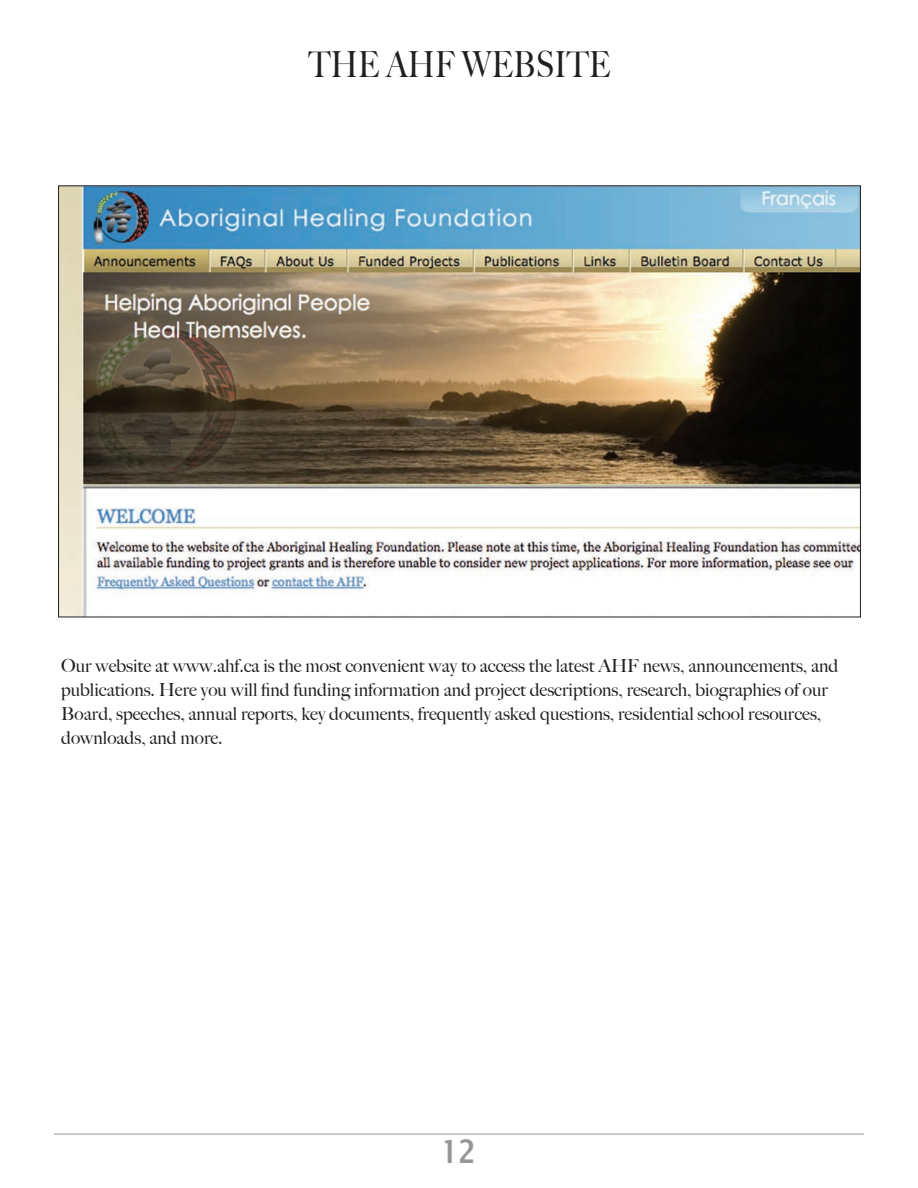
<style>
.page{position:relative;width:918px;height:1188px;background:#fff}
.page>*{position:absolute;margin:0;border:0;box-sizing:border-box;transform-origin:0 0}
.t1{font:500 36px "Big Caslon";letter-spacing:.01em;color:#231f20;scale:.83 1}
.t2{font:600 32.4px "Lucida Sans";color:#939598;scale:.83 1}
.t3{font:500 18px/24px "Big Caslon";color:#231f20}
</style>
<div class="page">
<hr style="left:54px;top:1134px;width:810px;height:1px;background:#939598">
<img style="left:60px;top:188px;width:799px;height:427px">
<h1 class="t1" style="left:308px;top:43px;width:365px">THE AHF WEBSITE</h1>
<p class="t3" style="left:61px;top:654px;width:779px">Our website at www.ahf.ca is the most convenient way to access the latest AHF news, announcements, and publications. Here you will find funding information and project descriptions, research, biographies of our Board, speeches, annual reports, key documents, frequently asked questions, residential school resources, downloads, and more.</p>
<h2 class="t2" style="left:441px;top:1133px;width:43px">12</h2>
</div>
